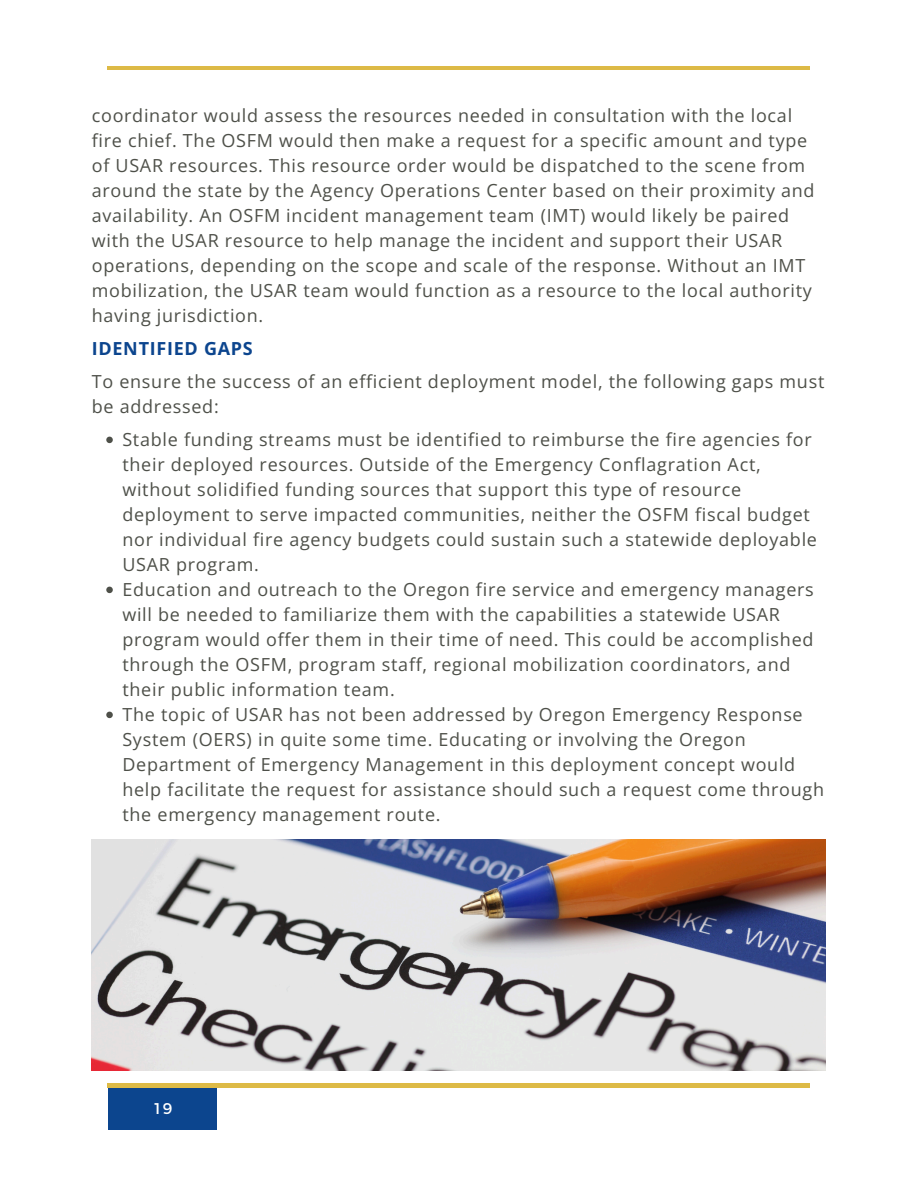
<style>
.page{position:relative;width:918px;height:1188px;background:#fff}
.page>*{position:absolute;margin:0;border:0;box-sizing:border-box;transform-origin:0 0}
.t1{font:18px/25px "Open Sans";letter-spacing:.04em;color:#4e5049}
.t2{font:700 18px "Open Sans";letter-spacing:.04em;color:#0c458e}
.t3{font:15.6px "Montserrat";color:#fff}
</style>
<div class="page">
<hr style="left:107px;top:67px;width:703px;height:3px;background:#ddba46">
<div style="left:109px;top:1085px;width:108px;height:44px;background:#0c458e"></div>
<hr style="left:107px;top:1084px;width:703px;height:3px;background:#ddba46">
<svg style="left:106px;top:437px;width:7px;height:6px"></svg>
<svg style="left:106px;top:587px;width:7px;height:6px"></svg>
<svg style="left:106px;top:712px;width:7px;height:6px"></svg>
<img style="left:91px;top:839px;width:735px;height:232px">
<p class="t1" style="left:92px;top:103px;width:724px">coordinator would assess the resources needed in consultation with the local fire chief. The OSFM would then make a request for a specific amount and type of USAR resources. This resource order would be dispatched to the scene from around the state by the Agency Operations Center based on their proximity and availability. An OSFM incident management team (IMT) would likely be paired with the USAR resource to help manage the incident and support their USAR operations, depending on the scope and scale of the response. Without an IMT mobilization, the USAR team would function as a resource to the local authority having jurisdiction.</p>
<p class="t2" style="left:92px;top:336px;width:163px">IDENTIFIED GAPS</p>
<h1 class="t1" style="left:92px;top:369px;width:734px">To ensure the success of an efficient deployment model, the following gaps must be addressed:</h1>
<p class="t1" style="left:122px;top:427px;width:696px">Stable funding streams must be identified to reimburse the fire agencies for their deployed resources. Outside of the Emergency Conflagration Act, without solidified funding sources that support this type of resource deployment to serve impacted communities, neither the OSFM fiscal budget nor individual fire agency budgets could sustain such a statewide deployable USAR program.</p>
<p class="t1" style="left:122px;top:577px;width:693px">Education and outreach to the Oregon fire service and emergency managers will be needed to familiarize them with the capabilities a statewide USAR program would offer them in their time of need. This could be accomplished through the OSFM, program staff, regional mobilization coordinators, and their public information team.</p>
<p class="t1" style="left:122px;top:702px;width:703px">The topic of USAR has not been addressed by Oregon Emergency Response System (OERS) in quite some time. Educating or involving the Oregon Department of Emergency Management in this deployment concept would help facilitate the request for assistance should such a request come through the emergency management route.</p>
<p class="t3" style="left:155px;top:1099px;width:19px">19</p>
</div>
